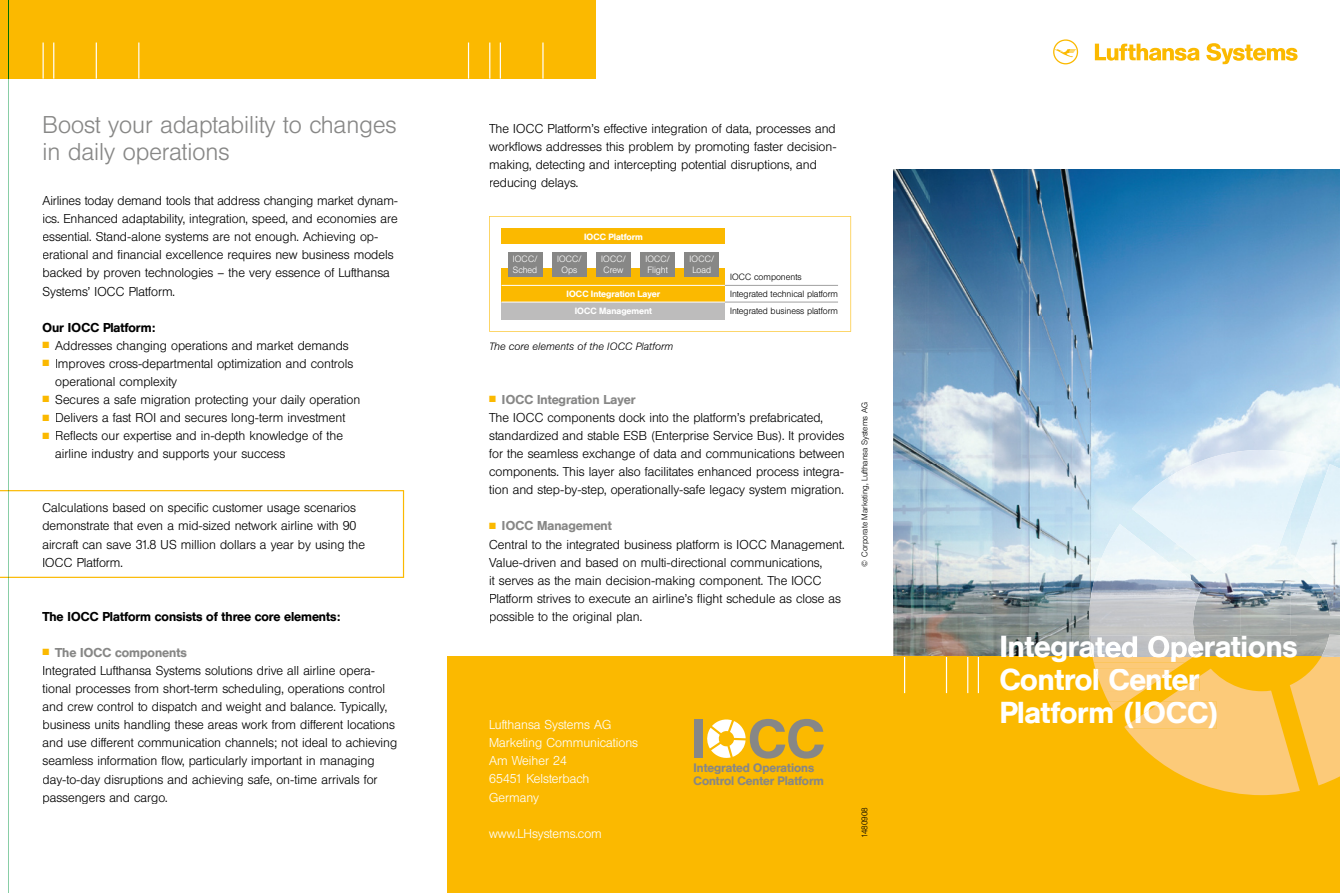
<style>
.page{position:relative;width:1340px;height:893px;background:#fff}
.page>*{position:absolute;margin:0;border:0;box-sizing:border-box;transform-origin:0 0}
.t1{font:500 54.15px "Helvetica BQ";color:#878786}
.t2{font:500 30px/33px "Helvetica BQ";color:#fff}
.t3{font:300 24px/27px "Helvetica BQ";color:#878786}
.t4{font:300 12.75px/18px "Helvetica BQ";color:#000}
.t5{font:300 12.75px/18px "Helvetica BQ";color:#fff}
.t6{font:500 12.75px "Helvetica BQ";color:#000}
.t7{font:500 12.15px/12.8px "Helvetica BQ";color:#878786}
.t8{font:italic 300 10.5px "Helvetica BQ";letter-spacing:.01em;color:#000}
.t9{font:300 9px "Helvetica BQ";color:#000}
.t10{font:300 9px/10.5px "Helvetica BQ";color:#fff}
.t11{font:500 9px/17.1px "Helvetica BQ";color:#fff;text-align:center}
.t12{font:300 8.25px "Helvetica BQ";color:#000}
.s1{color:#fbb900}
.s2{font-weight:500;color:#878786}
</style>
<div class="page">
<img style="left:893px;top:169px;width:446px;height:296px">
<img style="left:893px;top:465px;width:238px;height:148px">
<img style="left:1202px;top:573px;width:38px;height:63px">
<img style="left:1290px;top:573px;width:49px;height:84px">
<img style="left:1240px;top:573px;width:50px;height:63px">
<img style="left:893px;top:613px;width:196px;height:44px">
<img style="left:1001px;top:636px;width:295px;height:21px">
<div style="left:446px;top:657px;width:447px;height:236px;background:#fbb900"></div>
<svg style="left:1053px;top:39px;width:25px;height:25px"></svg>
<svg style="left:1094px;top:44px;width:105px;height:17px"></svg>
<svg style="left:1206px;top:43px;width:91px;height:21px"></svg>
<div style="left:893px;top:657px;width:446px;height:236px;background:#fbb900"></div>
<hr style="left:977px;top:657px;width:2px;height:36px;background:#fff">
<hr style="left:945px;top:657px;width:2px;height:36px;background:#fff">
<hr style="left:967px;top:657px;width:1px;height:36px;background:#fff">
<hr style="left:904px;top:657px;width:1px;height:36px;background:#fff">
<img style="left:1089px;top:524px;width:113px;height:112px">
<img style="left:1089px;top:636px;width:110px;height:21px">
<img style="left:1293px;top:464px;width:46px;height:151px">
<img style="left:1131px;top:450px;width:180px;height:123px">
<img style="left:1321px;top:635px;width:18px;height:22px">
<svg style="left:1092px;top:657px;width:247px;height:138px"></svg>
<svg style="left:489px;top:216px;width:362px;height:116px"></svg>
<div style="left:501px;top:228px;width:224px;height:16px;background:#fbb900"></div>
<div style="left:501px;top:285px;width:224px;height:18px;background:#fbb900"></div>
<div style="left:501px;top:268px;width:224px;height:17px;background:#fbb900"></div>
<div style="left:501px;top:302px;width:224px;height:18px;background:#bdbcbc"></div>
<hr style="left:501px;top:302px;width:224px;height:1px;background:#fff">
<hr style="left:501px;top:285px;width:224px;height:1px;background:#fff">
<div style="left:508px;top:252px;width:34px;height:25px;background:#878786"></div>
<div style="left:552px;top:252px;width:34px;height:25px;background:#878786"></div>
<div style="left:596px;top:252px;width:34px;height:25px;background:#878786"></div>
<div style="left:640px;top:252px;width:34px;height:25px;background:#878786"></div>
<div style="left:685px;top:252px;width:34px;height:25px;background:#878786"></div>
<hr style="left:725px;top:285px;width:113px;height:1px;background:#a1a1a1">
<hr style="left:725px;top:302px;width:113px;height:1px;background:#a1a1a1">
<svg style="left:707px;top:719px;width:38px;height:39px"></svg>
<div style="left:0;top:0;width:595px;height:79px;background:#fbb900"></div>
<hr style="left:43px;top:43px;width:1px;height:36px;background:#fff">
<hr style="left:53px;top:43px;width:1px;height:36px;background:#fff">
<hr style="left:96px;top:43px;width:1px;height:36px;background:#fff">
<hr style="left:138px;top:43px;width:1px;height:36px;background:#fff">
<hr style="left:489px;top:43px;width:1px;height:36px;background:#fff">
<hr style="left:500px;top:43px;width:1px;height:36px;background:#fff">
<hr style="left:542px;top:43px;width:1px;height:36px;background:#fff">
<hr style="left:468px;top:43px;width:1px;height:36px;background:#fff">
<hr style="left:8px;top:79px;width:1px;height:411px;background:#00963f">
<hr style="left:8px;top:578px;width:1px;height:315px;background:#00963f">
<svg style="left:0;top:490px;width:404px;height:88px"></svg>
<hr style="left:8px;top:0;width:1px;height:79px;background:#007100">
<h3 class="t3" style="left:43px;top:112px;width:355px">Boost your adaptability to changes in daily operations</h3>
<p class="t4" style="left:43px;top:192px;width:357px">Airlines today demand tools that address changing market dynam&shy;ics. Enhanced adaptability, integration, speed, and economies are essential. Stand-alone systems are not enough. Achieving op&shy;erational and financial excellence requires new business models backed by proven technologies – the very essence of Lufthansa Systems’ IOCC Platform.</p>
<p class="t6" style="left:43px;top:320px;width:114px">Our IOCC Platform:</p>
<p class="t4" style="left:43px;top:337px;width:308px"><span class="s1">■</span> Addresses changing operations and market demands</p>
<p class="t4" style="left:55px;top:355px;width:299px;text-indent:-13px"><span class="s1">■</span> Improves cross-departmental optimization and controls operational complexity</p>
<p class="t4" style="left:43px;top:391px;width:319px"><span class="s1">■</span> Secures a safe migration protecting your daily operation</p>
<p class="t4" style="left:43px;top:409px;width:304px"><span class="s1">■</span> Delivers a fast ROI and secures long-term investment</p>
<p class="t4" style="left:55px;top:427px;width:289px;text-indent:-13px"><span class="s1">■</span> Reflects our expertise and in-depth knowledge of the airline industry and supports your success</p>
<p class="t4" style="left:42px;top:499px;width:324px">Calculations based on specific customer usage scenarios demonstrate that even a mid-sized network airline with 90 aircraft can save 31.8 US million dollars a year by using the IOCC Platform.</p>
<p class="t6" style="left:43px;top:609px;width:299px">The IOCC Platform consists of three core elements:</p>
<p class="t4" style="left:43px;top:644px;width:356px"><span class="s1">■</span> <span class="s2">The IOCC components<br></span>Integrated Lufthansa Systems solutions drive all airline opera&shy;tional processes from short-term scheduling, operations control and crew control to dispatch and weight and balance. Typically, business units handling these areas work from different locations and use different communication channels; not ideal to achieving seamless information flow, particularly important in managing day-to-day disruptions and achieving safe, on-time arrivals for passengers and cargo.</p>
<p class="t4" style="left:489px;top:120px;width:349px">The IOCC Platform’s effective integration of data, processes and workflows addresses this problem by promoting faster decision&shy;making, detecting and intercepting potential disruptions, and reducing delays.</p>
<p class="t11" style="left:584px;top:228px;width:60px">IOCC Platform</p>
<p class="t10" style="left:513px;top:254px;width:26px">IOCC/<br>Sched</p>
<p class="t10" style="left:557px;top:254px;width:26px;text-align:center">IOCC/<br>Ops</p>
<p class="t10" style="left:601px;top:254px;width:26px">IOCC/<br>Crew</p>
<p class="t10" style="left:645px;top:254px;width:26px">IOCC/<br>Flight</p>
<p class="t10" style="left:689px;top:254px;width:26px;text-align:center">IOCC/<br>Load</p>
<p class="t9" style="left:730px;top:271px;width:73px">IOCC components</p>
<p class="t9" style="left:730px;top:306px;width:109px">Integrated business platform</p>
<p class="t11" style="left:566px;top:286px;width:95px">IOCC Integration Layer<br>IOCC Management</p>
<p class="t9" style="left:730px;top:289px;width:109px">Integrated technical platform</p>
<p class="t8" style="left:489px;top:340px;width:185px">The core elements of the IOCC Platform</p>
<p class="t4" style="left:489px;top:391px;width:357px"><span class="s1">■</span> <span class="s2">IOCC Integration Layer<br></span>The IOCC components dock into the platform’s prefabricated, standardized and stable ESB (Enterprise Service Bus). It provides for the seamless exchange of data and communications between components. This layer also facilitates enhanced process integra&shy;tion and step-by-step, operationally-safe legacy system migration.</p>
<p class="t4" style="left:489px;top:517px;width:357px"><span class="s1">■</span> <span class="s2">IOCC Management<br></span>Central to the integrated business platform is IOCC Management.<br>Value-driven and based on multi-directional communications,<br>it serves as the main decision-making component. The IOCC Platform strives to execute an airline’s flight schedule as close as possible to the original plan.</p>
<p class="t12" style="left:860px;top:567px;width:166px;rotate:-90deg">© Corporate Marketing, Lufthansa Systems AG</p>
<p class="t5" style="left:489px;top:716px;width:150px">Lufthansa Systems AG<br>Marketing Communications<br>Am Weiher 24<br>65451 Kelsterbach<br>Germany</p>
<p class="t5" style="left:489px;top:824px;width:114px">www.LHsystems.com</p>
<h1 class="t1" style="left:748px;top:707px;width:77px">CC</h1>
<h1 class="t1" style="left:691px;top:707px;width:16px">I</h1>
<p class="t7" style="left:693px;top:762px;width:132px">Integrated Operations<br>Control Center Platform</p>
<p class="t12" style="left:860px;top:838px;width:32px;rotate:-90deg">1480908</p>
<h2 class="t2" style="left:999px;top:631px;width:299px">Integrated Operations</h2>
<h2 class="t2" style="left:999px;top:664px;width:220px">Control Center<br>Platform (IOCC)</h2>
</div>
